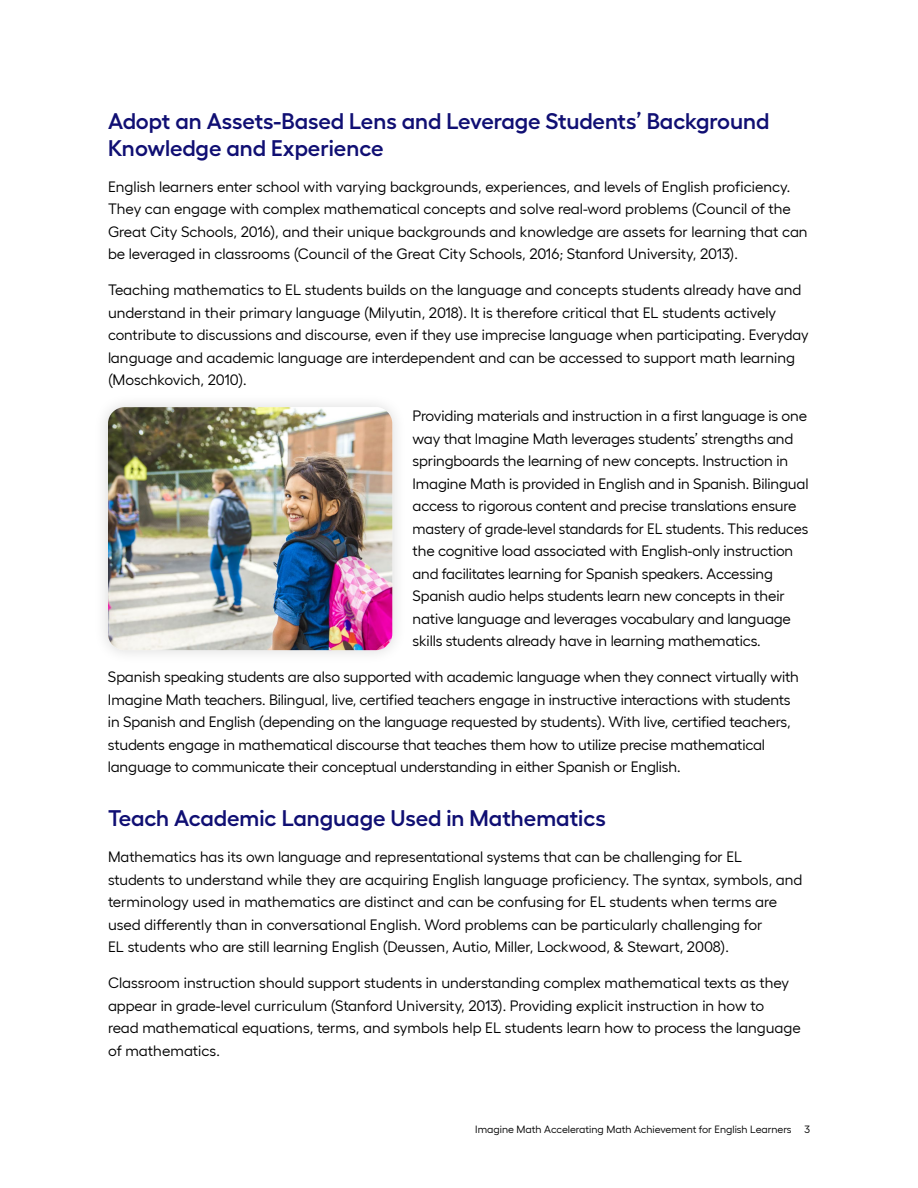
<style>
.page{position:relative;width:918px;height:1188px;background:#fff}
.page>*{position:absolute;margin:0;border:0;box-sizing:border-box;transform-origin:0 0}
.t1{font:600 22.5px/27px "Hellix";color:#100f73}
.t2{font:15px/22.5px "Hellix";letter-spacing:-.01em;color:#000}
.t3{font:10.5px "Hellix";color:#000}
</style>
<div class="page">
<div style="left:94px;top:392px;width:313px;height:273px;background:#f9f9f9"></div>
<img style="left:108px;top:407px;width:284px;height:243px">
<h1 class="t1" style="left:108px;top:105px;width:663px">Adopt an Assets-Based Lens and Leverage Students’ Background<br>Knowledge and Experience</h1>
<p class="t2" style="left:108px;top:174px;width:701px">English learners enter school with varying backgrounds, experiences, and levels of English proficiency.<br>They can engage with complex mathematical concepts and solve real-word problems (Council of the Great City Schools, 2016), and their unique backgrounds and knowledge are assets for learning that can be leveraged in classrooms (Council of the Great City Schools, 2016; Stanford University, 2013).</p>
<p class="t2" style="left:108px;top:277px;width:702px">Teaching mathematics to EL students builds on the language and concepts students already have and understand in their primary language (Milyutin, 2018). It is therefore critical that EL students actively contribute to discussions and discourse, even if they use imprecise language when participating. Everyday language and academic language are interdependent and can be accessed to support math learning (Moschkovich, 2010).</p>
<p class="t2" style="left:413px;top:403px;width:397px">Providing materials and instruction in a first language is one way that Imagine Math leverages students’ strengths and springboards the learning of new concepts. Instruction in Imagine Math is provided in English and in Spanish. Bilingual access to rigorous content and precise translations ensure mastery of grade-level standards for EL students. This reduces the cognitive load associated with English-only instruction and facilitates learning for Spanish speakers. Accessing Spanish audio helps students learn new concepts in their native language and leverages vocabulary and language skills students already have in learning mathematics.</p>
<p class="t2" style="left:108px;top:664px;width:693px">Spanish speaking students are also supported with academic language when they connect virtually with Imagine Math teachers. Bilingual, live, certified teachers engage in instructive interactions with students in Spanish and English (depending on the language requested by students). With live, certified teachers, students engage in mathematical discourse that teaches them how to utilize precise mathematical language to communicate their conceptual understanding in either Spanish or English.</p>
<h1 class="t1" style="left:108px;top:802px;width:499px">Teach Academic Language Used in Mathematics</h1>
<p class="t2" style="left:108px;top:844px;width:696px">Mathematics has its own language and representational systems that can be challenging for EL students to understand while they are acquiring English language proficiency. The syntax, symbols, and terminology used in mathematics are distinct and can be confusing for EL students when terms are used differently than in conversational English. Word problems can be particularly challenging for<br>EL students who are still learning English (Deussen, Autio, Miller, Lockwood, &amp; Stewart, 2008).</p>
<p class="t2" style="left:108px;top:970px;width:694px">Classroom instruction should support students in understanding complex mathematical texts as they appear in grade-level curriculum (Stanford University, 2013). Providing explicit instruction in how to<br>read mathematical equations, terms, and symbols help EL students learn how to process the language of mathematics.</p>
<p class="t3" style="left:475px;top:1121px;width:336px">Imagine Math Accelerating Math Achievement for English Learners 3</p>
</div>
